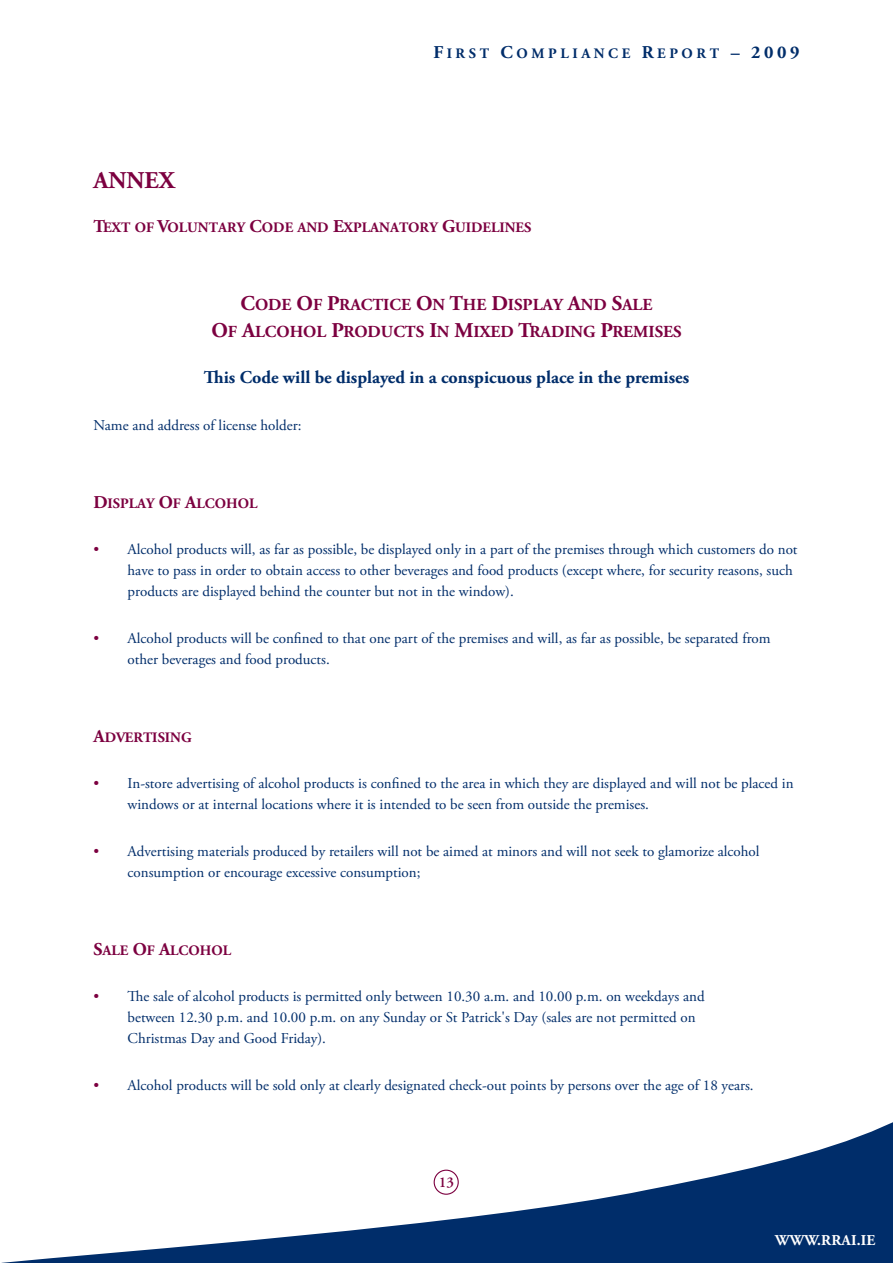
<style>
.page{position:relative;width:893px;height:1263px;background:#fff}
.page>*{position:absolute;margin:0;border:0;box-sizing:border-box;transform-origin:0 0}
.t1{font:700 24px "Adobe Garamond Pro";color:#7c0040}
.t2{font:700 18px "Adobe Garamond Pro";color:#002d6a}
.t3{font:700 16.8px/27px "Adobe Garamond Pro";color:#7c0040;text-align:center}
.t4{font:15px/21px "Adobe Garamond Pro";color:#002d6a}
.t5{font:700 15px "Adobe Garamond Pro";letter-spacing:.015em;color:#fff}
.t6{font:15px "Adobe Garamond Pro";color:#7c0040}
.t7{font:600 15px "Adobe Garamond Pro";color:#7c0040}
.t8{font:700 14.4px "Adobe Garamond Pro";color:#7c0040}
.t9{font:700 14.4px "Adobe Garamond Pro";letter-spacing:.25em;color:#002d6a}
.s1{font-size:18px}
.s2{font-size:21px}
</style>
<div class="page">
<svg style="left:2px;top:1122px;width:891px;height:141px"></svg>
<p class="t9" style="left:434px;top:45px;width:367px"><span class="s1">F</span>IRST <span class="s1">C</span>OMPLIANCE <span class="s1">R</span>EPORT <span class="s1">– 2009</span></p>
<h1 class="t1" style="left:94px;top:166px;width:18px">ANNEX</h1>
<p class="t8" style="left:94px;top:219px;width:439px"><span class="s1">T</span>EXT OF <span class="s1">V</span>OLUNTARY <span class="s1">C</span>ODE AND <span class="s1">E</span>XPLANATORY <span class="s1">G</span>UIDELINES</p>
<p class="t3" style="left:211px;top:291px;width:472px"><span class="s2">C</span>ODE <span class="s2">O</span>F <span class="s2">P</span>RACTICE <span class="s2">O</span>N <span class="s2">T</span>HE <span class="s2">D</span>ISPLAY <span class="s2">A</span>ND <span class="s2">S</span>ALE<br><span class="s2">O</span>F <span class="s2">A</span>LCOHOL <span class="s2">P</span>RODUCTS <span class="s2">I</span>N <span class="s2">M</span>IXED <span class="s2">T</span>RADING <span class="s2">P</span>REMISES</p>
<p class="t2" style="left:204px;top:367px;width:487px">THIS CODE WILL BE DISPLAYED IN A CONSPICUOUS PLACE IN THE PREMISES</p>
<p class="t4" style="left:94px;top:415px;width:210px">Name and address of license holder:</p>
<p class="t8" style="left:94px;top:495px;width:165px"><span class="s1">D</span>ISPLAY <span class="s1">O</span>F <span class="s1">A</span>LCOHOL</p>
<p class="t4" style="left:128px;top:539px;width:671px">Alcohol products will, as far as possible, be displayed only in a part of the premises through which customers do not have to pass in order to obtain access to other beverages and food products (except where, for security reasons, such products are displayed behind the counter but not in the window).</p>
<p class="t4" style="left:128px;top:628px;width:645px">Alcohol products will be confined to that one part of the premises and will, as far as possible, be separated from other beverages and food products.</p>
<p class="t6" style="left:94px;top:540px;width:7px">•</p>
<p class="t6" style="left:94px;top:629px;width:7px">•</p>
<p class="t8" style="left:94px;top:729px;width:99px"><span class="s1">A</span>DVERTISING</p>
<p class="t4" style="left:128px;top:773px;width:668px">In-store advertising of alcohol products is confined to the area in which they are displayed and will not be placed in windows or at internal locations where it is intended to be seen from outside the premises.</p>
<p class="t4" style="left:128px;top:841px;width:633px">Advertising materials produced by retailers will not be aimed at minors and will not seek to glamorize alcohol consumption or encourage excessive consumption;</p>
<p class="t6" style="left:94px;top:774px;width:7px">•</p>
<p class="t6" style="left:94px;top:842px;width:7px">•</p>
<p class="t8" style="left:94px;top:942px;width:139px"><span class="s1">S</span>ALE <span class="s1">O</span>F <span class="s1">A</span>LCOHOL</p>
<p class="t4" style="left:128px;top:986px;width:579px">The sale of alcohol products is permitted only between 10.30 a.m. and 10.00 p.m. on weekdays and between 12.30 p.m. and 10.00 p.m. on any Sunday or St Patrick's Day (sales are not permitted on<br>Christmas Day and Good Friday).</p>
<p class="t4" style="left:128px;top:1075px;width:628px">Alcohol products will be sold only at clearly designated check-out points by persons over the age of 18 years.</p>
<p class="t6" style="left:94px;top:987px;width:7px">•</p>
<p class="t6" style="left:94px;top:1076px;width:7px">•</p>
<p class="t7" style="left:439px;top:1173px;width:17px">13</p>
<p class="t5" style="left:775px;top:1231px;width:102px">WWW.RRAI.IE</p>
</div>
